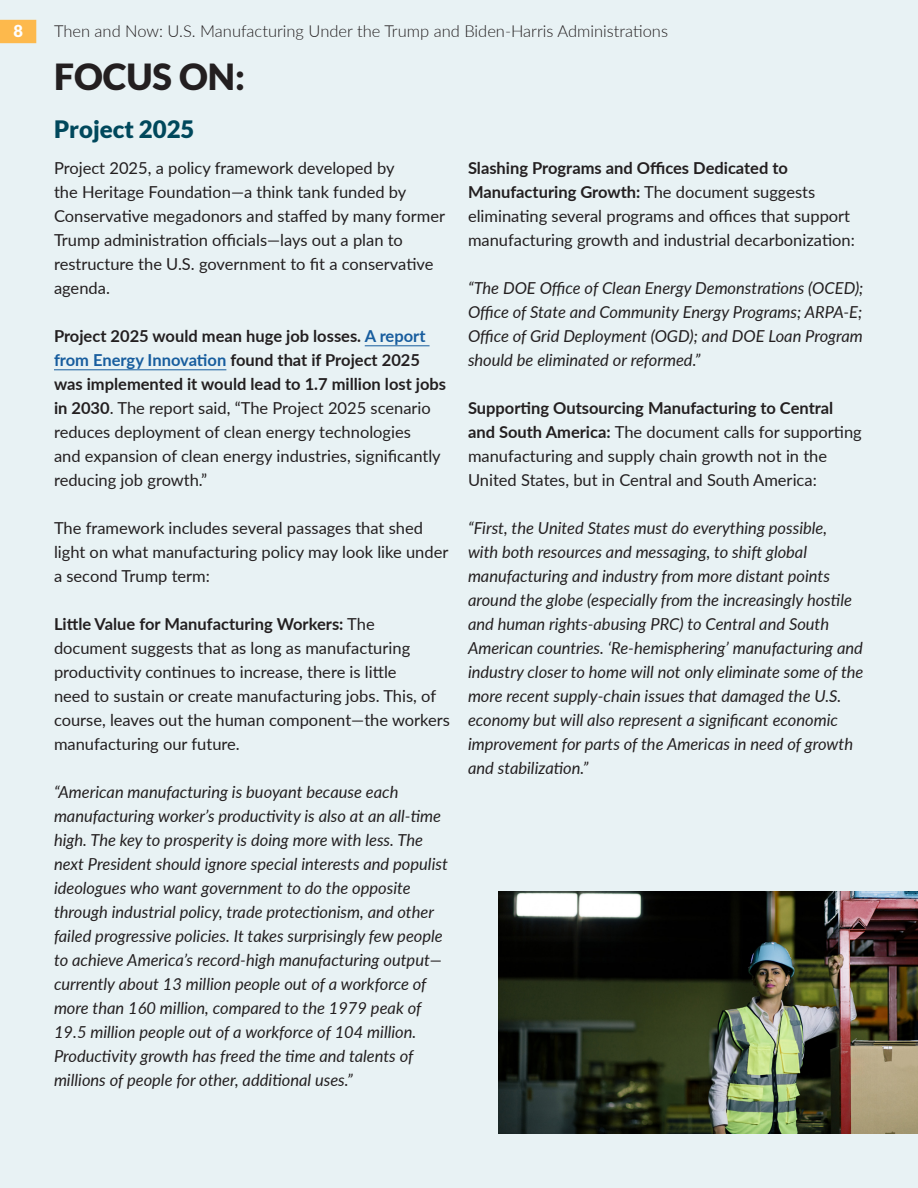
<style>
.page{position:relative;width:918px;height:1188px;background:#e8f2f4}
.page>*{position:absolute;margin:0;border:0;box-sizing:border-box;transform-origin:0 0}
.t1{font:900 36px "Lato";color:#231f20}
.t2{font:900 24px "Lato";color:#00485c}
.t3{font:italic 16.5px/24px "Lato";color:#231f20}
.t4{font:16.5px/24px "Lato";color:#231f20}
.don_t_align{font:300 16.5px "Lato";color:#231f20}
.don_t_align-2{font:900 16.5px "Lato";color:#fff}
.s1{font-weight:700}
.s2{font-weight:700;color:#175d9e}
</style>
<div class="page">
<img style="left:499px;top:891px;width:419px;height:243px">
<hr style="left:365px;top:345px;width:65px;height:1px;background:#175d9e">
<hr style="left:54px;top:369px;width:172px;height:1px;background:#175d9e">
<svg style="left:0;top:20px;width:36px;height:23px"></svg>
<p class="don_t_align-2" style="left:14px;top:21px;width:11px">8</p>
<p class="don_t_align" style="left:54px;top:20px;width:616px">Then and Now: U.S. Manufacturing Under the Trump and Biden-Harris Administrations</p>
<h3 class="t1" style="left:54px;top:56px;width:193px">FOCUS ON:</h3>
<h2 class="t2" style="left:54px;top:115px;width:142px">Project 2025</h2>
<p class="t4" style="left:54px;top:155px;width:393px">Project 2025, a policy framework developed by<br>the Heritage Foundation—a think tank funded by Conservative megadonors and staffed by many former Trump administration officials—lays out a plan to restructure the U.S. government to fit a conservative agenda.</p>
<p class="t4" style="left:54px;top:323px;width:394px"><span class="s1">Project 2025 would mean huge job losses.</span> <span class="s2">A report from Energy Innovation</span> <span class="s1">found that if Project 2025 was implemented it would lead to 1.7 million lost jobs in 2030</span>. The report said, “The Project 2025 scenario reduces deployment of clean energy technologies<br>and expansion of clean energy industries, significantly reducing job growth.”</p>
<p class="t4" style="left:54px;top:515px;width:396px">The framework includes several passages that shed light on what manufacturing policy may look like under a second Trump term:</p>
<p class="t4" style="left:54px;top:611px;width:397px"><span class="s1">Little Value for Manufacturing Workers:</span> The document suggests that as long as manufacturing productivity continues to increase, there is little<br>need to sustain or create manufacturing jobs. This, of course, leaves out the human component—the workers manufacturing our future.</p>
<p class="t3" style="left:54px;top:779px;width:395px">“American manufacturing is buoyant because each manufacturing worker’s productivity is also at an all-time high. The key to prosperity is doing more with less. The next President should ignore special interests and populist ideologues who want government to do the opposite through industrial policy, trade protectionism, and other failed progressive policies. It takes surprisingly few people to achieve America’s record-high manufacturing output— currently about 13 million people out of a workforce of more than 160 million, compared to the 1979 peak of 19.5 million people out of a workforce of 104 million.<br>Productivity growth has freed the time and talents of millions of people for other, additional uses.”</p>
<p class="t4" style="left:468px;top:155px;width:388px"><span class="s1">Slashing Programs and Offices Dedicated to Manufacturing Growth:</span> The document suggests eliminating several programs and offices that support manufacturing growth and industrial decarbonization:</p>
<p class="t3" style="left:468px;top:275px;width:397px;text-align:justify">“The DOE Office of Clean Energy Demonstrations (OCED); Office of State and Community Energy Programs; ARPA-E; Office of Grid Deployment (OGD); and DOE Loan Program should be eliminated or reformed.”</p>
<p class="t4" style="left:468px;top:395px;width:395px"><span class="s1">Supporting Outsourcing Manufacturing to Central and South America:</span> The document calls for supporting manufacturing and supply chain growth not in the United States, but in Central and South America:</p>
<p class="t3" style="left:468px;top:515px;width:397px">“First, the United States must do everything possible,<br>with both resources and messaging, to shift global manufacturing and industry from more distant points around the globe (especially from the increasingly hostile and human rights-abusing PRC) to Central and South American countries. ‘Re-hemisphering’ manufacturing and industry closer to home will not only eliminate some of the more recent supply-chain issues that damaged the U.S. economy but will also represent a significant economic improvement for parts of the Americas in need of growth and stabilization.”</p>
</div>
